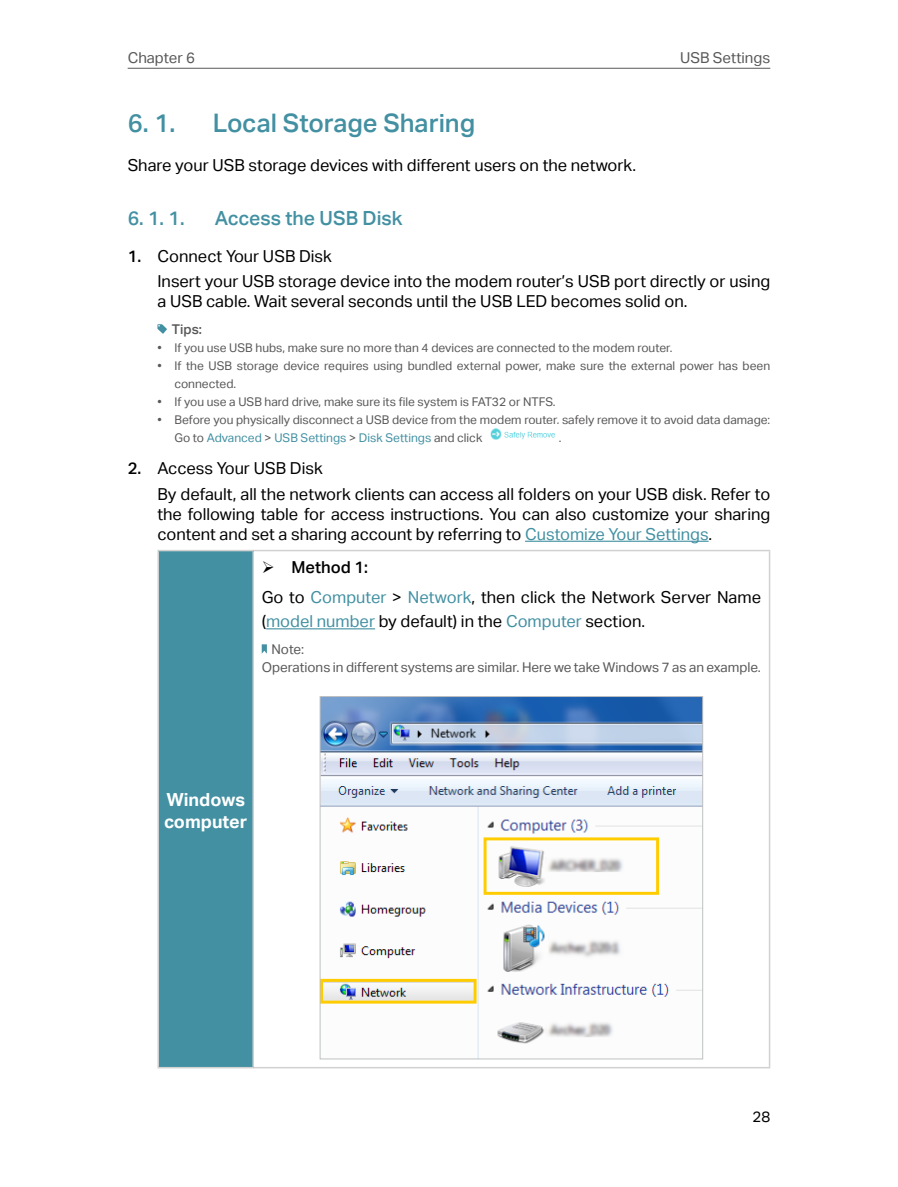
<style>
.page{position:relative;width:898px;height:1187px;background:#fff}
.page>*{position:absolute;margin:0;border:0;box-sizing:border-box;transform-origin:0 0}
.t1{font:25.5px "TP Link Aktiv Medium";color:#4290a2}
.t2{font:19.5px "TP Link Aktiv Medium";color:#4290a2}
.t3{font:18px/21.6px "TP Link Aktiv Bold";color:#fff}
.t4{font:16.5px/25.8px "TP Link Aktiv Regular";color:#000}
.t5{font:16.5px "TP Link Aktiv Medium";color:#000}
.t6{font:15px "TP Link Aktiv Regular";color:#595757}
.t7{font:15px "TP Link Aktiv Regular";color:#000}
.t8{font:13.5px/18px "TP Link Aktiv Regular";color:#595757}
.t9{font:13.5px "TP Link Aktiv Medium";color:#595757}
.t10{font:12px/18px "TP Link Aktiv Regular";color:#595757}
.s1{font-family:"TP Link Aktiv Medium"}
.s2{color:#4290a2}
</style>
<div class="page">
<hr style="left:128px;top:68px;width:642px;height:1px;background:#595757">
<hr style="left:525px;top:540px;width:183px;height:1px;background:#4290a2">
<svg style="left:157px;top:324px;width:10px;height:9px"></svg>
<img style="left:490px;top:428px;width:66px;height:12px">
<div style="left:158px;top:550px;width:95px;height:517px;background:#4290a2"></div>
<hr style="left:253px;top:549px;width:517px;height:2px;background:#d1d1d2">
<hr style="left:253px;top:1066px;width:517px;height:2px;background:#d1d1d2">
<hr style="left:157px;top:549px;width:96px;height:2px;background:#d1d1d2">
<hr style="left:157px;top:551px;width:2px;height:515px;background:#d1d1d2">
<hr style="left:252px;top:551px;width:2px;height:515px;background:#d1d1d2">
<hr style="left:768px;top:551px;width:2px;height:515px;background:#d1d1d2">
<hr style="left:157px;top:1066px;width:96px;height:2px;background:#d1d1d2">
<hr style="left:266px;top:628px;width:109px;height:1px;background:#4290a2">
<svg style="left:261px;top:644px;width:6px;height:9px"></svg>
<img style="left:322px;top:698px;width:378px;height:359px">
<div style="left:320px;top:696px;width:382px;height:363px;border:1px solid #bfc0c0"></div>
<p class="t6" style="left:128px;top:49px;width:69px">Chapter 6</p>
<p class="t6" style="left:679px;top:49px;width:92px">USB Settings</p>
<h1 class="t1" style="left:128px;top:109px;width:46px">6. 1.</h1>
<h1 class="t1" style="left:213px;top:109px;width:264px">Local Storage Sharing</h1>
<p class="t4" style="left:128px;top:152px;width:510px">Share your USB storage devices with different users on the network.</p>
<p class="t2" style="left:128px;top:206px;width:56px">6. 1. 1.</p>
<p class="t2" style="left:215px;top:206px;width:189px">Access the USB Disk</p>
<p class="t4" style="left:157px;top:243px;width:614px;text-indent:-30px"><span class="s1">1.</span> Connect Your USB Disk<br>Insert your USB storage device into the modem router’s USB port directly or using</p>
<p class="t4" style="left:157px;top:288px;width:531px">a USB cable. Wait several seconds until the USB LED becomes solid on.</p>
<p class="t9" style="left:172px;top:321px;width:32px">Tips:</p>
<p class="t10" style="left:157px;top:338px;width:516px">• If you use USB hubs, make sure no more than 4 devices are connected to the modem router.</p>
<p class="t10" style="left:174px;top:356px;width:597px;text-indent:-17px">• If the USB storage device requires using bundled external power, make sure the external power has been connected.</p>
<p class="t10" style="left:157px;top:392px;width:399px">• If you use a USB hard drive, make sure its file system is FAT32 or NTFS.</p>
<p class="t10" style="left:174px;top:410px;width:597px;text-indent:-17px">• Before you physically disconnect a USB device from the modem router, safely remove it to avoid data damage:<br>Go to <span class="s2">Advanced</span> &gt; <span class="s2">USB Settings</span> &gt; <span class="s2">Disk Settings</span> and click</p>
<p class="t10" style="left:558px;top:428px;width:4px">.</p>
<p class="t4" style="left:157px;top:455px;width:614px;text-indent:-30px"><span class="s1">2.</span> Access Your USB Disk<br>By default, all the network clients can access all folders on your USB disk. Refer to</p>
<p class="t4" style="left:157px;top:504px;width:614px;line-height:19.8px">the following table for access instructions. You can also customize your sharing content and set a sharing account by referring to <span class="s2">Customize Your Settings</span>.</p>
<p class="t5" style="left:291px;top:558px;width:78px">Method 1:</p>
<p class="t4" style="left:262px;top:585px;width:500px;line-height:24px">Go to <span class="s2">Computer</span> &gt; <span class="s2">Network</span>, then click the Network Server Name (<span class="s2">model number</span> by default) in the <span class="s2">Computer</span> section.</p>
<p class="t8" style="left:261px;top:640px;width:500px;text-indent:10px">Note:<br>Operations in different systems are similar. Here we take Windows 7 as an example.</p>
<p class="t3" style="left:164px;top:789px;width:85px">Windows computer</p>
<p class="t7" style="left:752px;top:1107px;width:19px">28</p>
</div>
